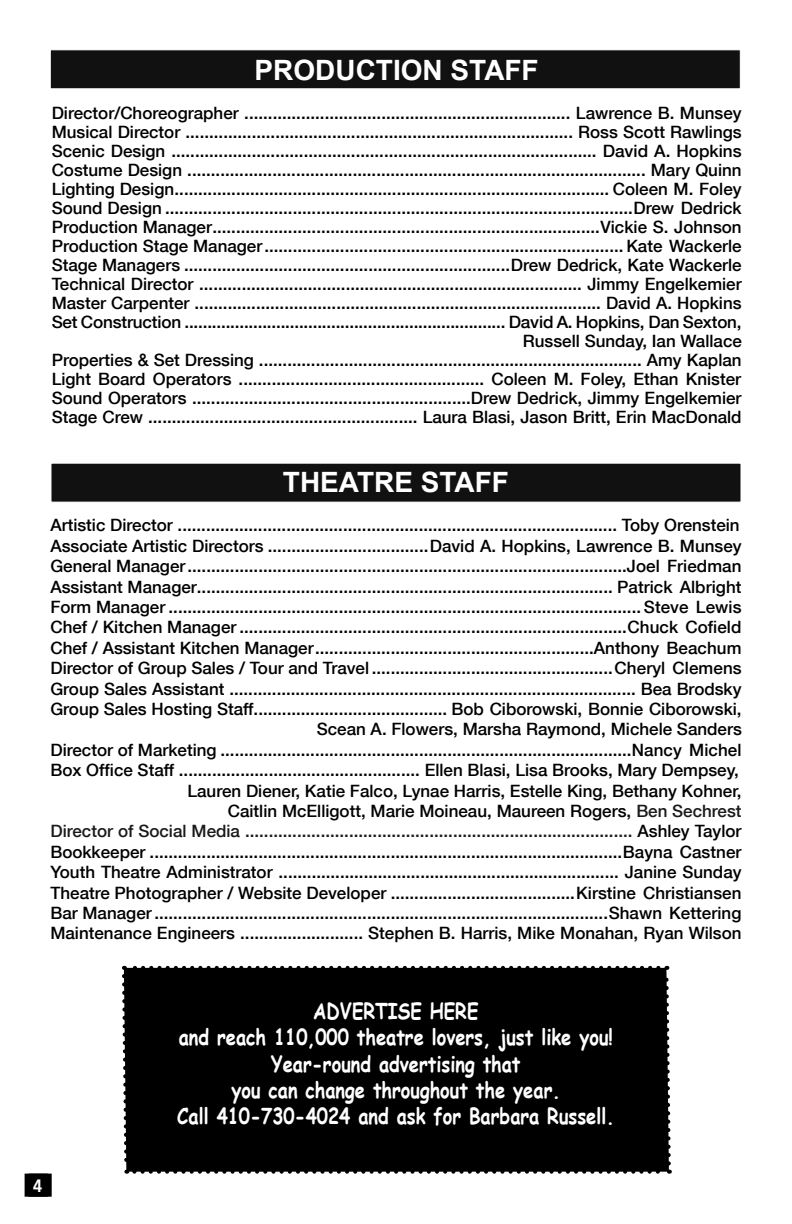
<style>
.page{position:relative;width:792px;height:1224px;background:#fff}
.page>*{position:absolute;margin:0;border:0;box-sizing:border-box;transform-origin:0 0}
.t1{font:700 28px "Arial";color:#fff}
.t2{font:700 22px/26.4px "Comic Sans MS";color:#fff;text-align:center;scale:.83 1}
.t3{font:700 18px "Frutiger";color:#fff;scale:.9 1}
.t4{font:500 17px/20.4px "Helvetica Neue";color:#000;text-align:right}
.s1{color:#1a1a1a}
</style>
<div class="page">
<div style="left:51px;top:49px;width:690px;height:39px;background:#111"></div>
<div style="left:50px;top:50px;width:690px;height:39px;border:1px solid #fff"></div>
<div style="left:53px;top:465px;width:686px;height:35px;background:#111"></div>
<div style="left:30px;top:1175px;width:21px;height:21px;background:#000"></div>
<div style="left:29px;top:1174px;width:23px;height:23px;border:2px solid #000"></div>
<div style="left:26px;top:1175px;width:21px;height:21px;background:#000"></div>
<div style="left:25px;top:1174px;width:23px;height:23px;border:2px solid #000"></div>
<div style="left:122px;top:966px;width:550px;height:208px;background:#000"></div>
<h1 class="t1" style="left:255px;top:54px;width:286px">PRODUCTION STAFF</h1>
<p class="t4" style="left:52px;top:103px;width:692px;line-height:19px">Director/Choreographer ..................................................................... Lawrence B. Munsey Musical Director .................................................................................. Ross Scott Rawlings Scenic Design .......................................................................................... David A. Hopkins Costume Design ................................................................................................. Mary Quinn Lighting Design............................................................................................ Coleen M. Foley Sound Design ...................................................................................................Drew Dedrick Production Manager..................................................................................Vickie S. Johnson Production Stage Manager............................................................................ Kate Wackerle Stage Managers .....................................................................Drew Dedrick, Kate Wackerle Technical Director ................................................................................. Jimmy Engelkemier Master Carpenter ...................................................................................... David A. Hopkins Set Construction ...................................................................... David A. Hopkins, Dan Sexton, Russell Sunday, Ian Wallace<br>Properties &amp; Set Dressing ................................................................................. Amy Kaplan Light Board Operators .................................................... Coleen M. Foley, Ethan Knister Sound Operators ...........................................................Drew Dedrick, Jimmy Engelkemier Stage Crew ......................................................... Laura Blasi, Jason Britt, Erin MacDonald</p>
<h1 class="t1" style="left:283px;top:467px;width:228px">THEATRE STAFF</h1>
<p class="t4" style="left:50px;top:515px;width:693px">Artistic Director ............................................................................................. Toby Orenstein Associate Artistic Directors ..................................David A. Hopkins, Lawrence B. Munsey General Manager.............................................................................................Joel Friedman Assistant Manager........................................................................................ Patrick Albright Form Manager .................................................................................................... Steve Lewis Chef / Kitchen Manager ..................................................................................Chuck Cofield Chef / Assistant Kitchen Manager...........................................................Anthony Beachum Director of Group Sales / Tour and Travel ...................................................Cheryl Clemens Group Sales Assistant ...................................................................................... Bea Brodsky Group Sales Hosting Staff......................................... Bob Ciborowski, Bonnie Ciborowski, Scean A. Flowers, Marsha Raymond, Michele Sanders<br>Director of Marketing .......................................................................................Nancy Michel Box Office Staff ................................................... Ellen Blasi, Lisa Brooks, Mary Dempsey, Lauren Diener, Katie Falco, Lynae Harris, Estelle King, Bethany Kohner,<br>Caitlin McElligott, Marie Moineau, Maureen Rogers, <span class="s1">Ben Sechrest<br>Director of Social Media ..................................................................................</span> Ashley Taylor Bookkeeper ....................................................................................................Bayna Castner Youth Theatre Administrator ........................................................................ Janine Sunday Theatre Photographer / Website Developer .......................................Kirstine Christiansen Bar Manager................................................................................................Shawn Kettering Maintenance Engineers .......................... Stephen B. Harris, Mike Monahan, Ryan Wilson</p>
<p class="t3" style="left:35px;top:1173px;width:12px">4</p>
<p class="t2" style="left:177px;top:997px;width:528px">ADVERTISE HERE<br>and reach 110,000 theatre lovers, just like you!<br>Year-round advertising that<br>you can change throughout the year.<br>Call 410-730-4024 and ask for Barbara Russell.</p>
</div>
